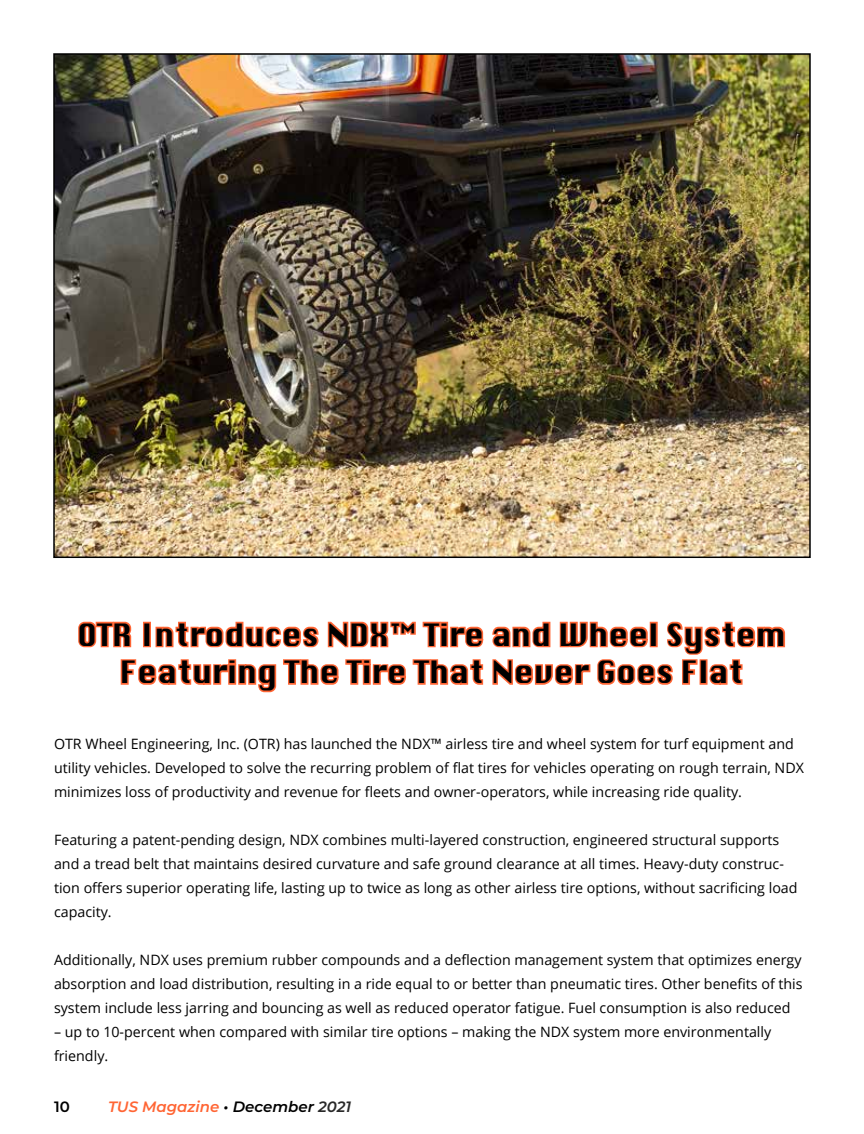
<style>
.page{position:relative;width:864px;height:1134px;background:#fff}
.page>*{position:absolute;margin:0;border:0;box-sizing:border-box;transform-origin:0 0}
.t1{font:30px/37.5px "Krungthep";color:#000;text-align:center}
.t2{font:italic 600 15px "Montserrat";color:#ff6534}
.t3{font:600 15px "Montserrat";color:#000}
.t4{font:14.25px/24px "Open Sans";color:#000}
.s1{color:#000}
.s2{color:#292929}
</style>
<div class="page">
<img style="left:56px;top:56px;width:752px;height:499px">
<svg style="left:78px;top:621px;width:708px;height:72px"></svg>
<h1 class="t1" style="left:77px;top:617px;width:710px">OTR Introduces NDX™ Tire and Wheel System<br>Featuring The Tire That Never Goes Flat</h1>
<p class="t4" style="left:54px;top:731px;width:751px">OTR Wheel Engineering, Inc. (OTR) has launched the NDX™ airless tire and wheel system for turf equipment and utility vehicles. Developed to solve the recurring problem of flat tires for vehicles operating on rough terrain, NDX minimizes loss of productivity and revenue for fleets and owner-operators, while increasing ride quality.</p>
<p class="t4" style="left:54px;top:827px;width:745px">Featuring a patent-pending design, NDX combines multi-layered construction, engineered structural supports and a tread belt that maintains desired curvature and safe ground clearance at all times. Heavy-duty construc&shy;tion offers superior operating life, lasting up to twice as long as other airless tire options, without sacrificing load capacity.</p>
<p class="t4" style="left:54px;top:947px;width:750px;text-align:justify">Additionally, NDX uses premium rubber compounds and a deflection management system that optimizes energy absorption and load distribution, resulting in a ride equal to or better than pneumatic tires. Other benefits of this system include less jarring and bouncing as well as reduced operator fatigue. Fuel consumption is also reduced</p>
<p class="t4" style="left:54px;top:1019px;width:719px">– up to 10-percent when compared with similar tire options – making the NDX system more environmentally friendly.</p>
<p class="t3" style="left:54px;top:1096px;width:17px">10</p>
<p class="t2" style="left:108px;top:1096px;width:245px">TUS Magazine <span class="s1">• December</span> <span class="s2">2021</span></p>
</div>
